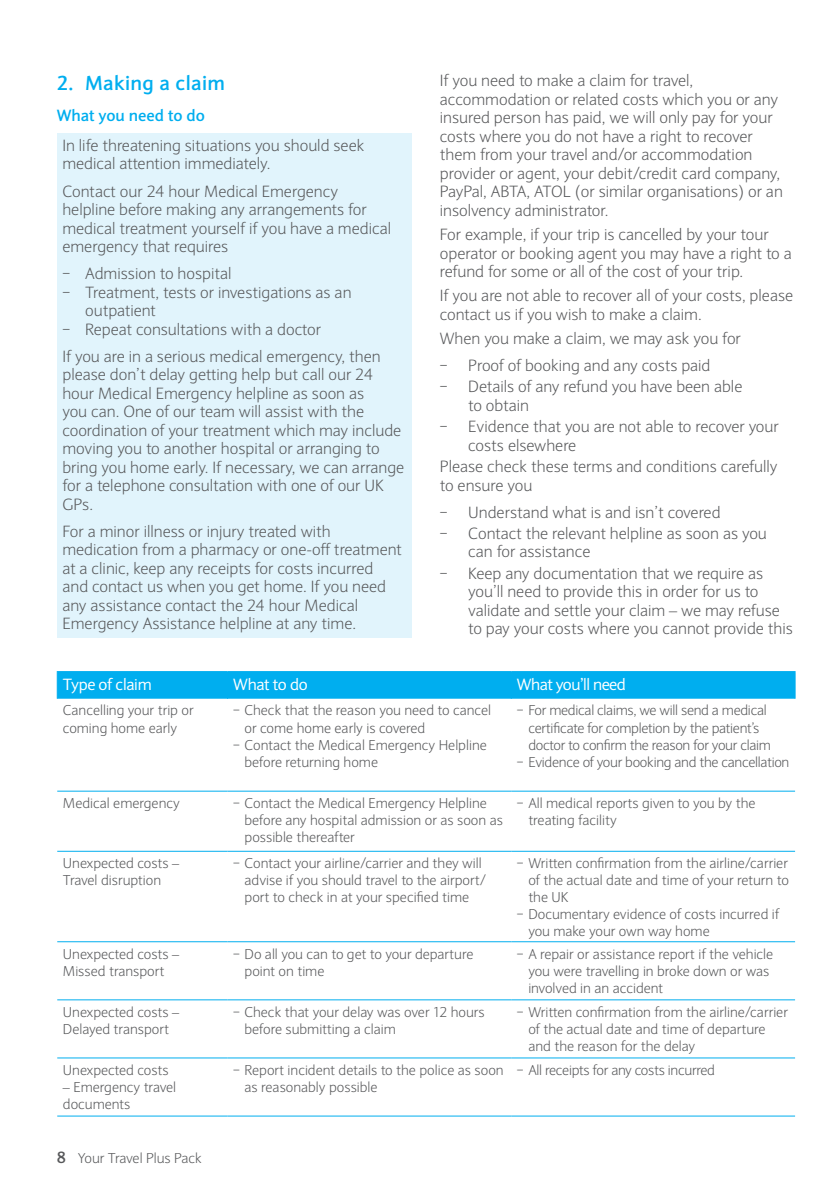
<style>
.page{position:relative;width:840px;height:1191px;background:#fff}
.page>*{position:absolute;margin:0;border:0;box-sizing:border-box;transform-origin:0 0}
.NEW_Heading_2{font:700 20px "Expert Sans";letter-spacing:.015em;color:#00aeef}
.New_Box_Body_Text{font:300 16px/18.4px "Expert Sans";color:#57585a}
.NEW_Body_Text{font:300 16px/18.4px "Expert Sans";color:#57585a}
.NEW_Bulleted_text_1{font:300 16px/18.4px "Expert Sans";color:#57585a}
.Solid_Table_body{font:16px "Expert Sans";letter-spacing:-.02em;color:#fff}
.NEW_Heading_3{font:700 16px "Expert Sans";color:#00aeef}
.Table_of_Benefits_Bo{font:300 14px/17px "Expert Sans";color:#57585a}
.Solid_Table_body-2{font:300 14px/17px "Expert Sans";letter-spacing:-.015em;color:#57585a}
.s1{font-weight:700;font-size:16px}
</style>
<div class="page">
<div style="left:57px;top:133px;width:354px;height:45px;background:#e1f4fc"></div>
<div style="left:57px;top:178px;width:354px;height:83px;background:#e1f4fc"></div>
<div style="left:57px;top:261px;width:354px;height:27px;background:#e1f4fc"></div>
<div style="left:57px;top:279px;width:354px;height:46px;background:#e1f4fc"></div>
<div style="left:57px;top:316px;width:354px;height:27px;background:#e1f4fc"></div>
<div style="left:57px;top:343px;width:354px;height:175px;background:#e1f4fc"></div>
<div style="left:57px;top:518px;width:354px;height:120px;background:#e1f4fc"></div>
<hr style="left:57px;top:790px;width:170px;height:1px;background:#00aeef">
<hr style="left:227px;top:790px;width:284px;height:1px;background:#00aeef">
<hr style="left:511px;top:790px;width:283px;height:1px;background:#00aeef">
<hr style="left:57px;top:850px;width:170px;height:1px;background:#00aeef">
<hr style="left:227px;top:850px;width:284px;height:1px;background:#00aeef">
<hr style="left:511px;top:850px;width:283px;height:1px;background:#00aeef">
<hr style="left:57px;top:941px;width:170px;height:1px;background:#00aeef">
<hr style="left:227px;top:941px;width:284px;height:1px;background:#00aeef">
<hr style="left:511px;top:941px;width:283px;height:1px;background:#00aeef">
<hr style="left:57px;top:1115px;width:170px;height:1px;background:#00aeef">
<hr style="left:227px;top:1115px;width:284px;height:1px;background:#00aeef">
<hr style="left:511px;top:1115px;width:283px;height:1px;background:#00aeef">
<div style="left:57px;top:671px;width:738px;height:27px;background:#00aeef"></div>
<hr style="left:57px;top:999px;width:170px;height:1px;background:#00aeef">
<hr style="left:227px;top:999px;width:284px;height:1px;background:#00aeef">
<hr style="left:511px;top:999px;width:283px;height:1px;background:#00aeef">
<hr style="left:57px;top:1057px;width:170px;height:1px;background:#00aeef">
<hr style="left:227px;top:1057px;width:284px;height:1px;background:#00aeef">
<hr style="left:511px;top:1057px;width:283px;height:1px;background:#00aeef">
<p class="NEW_Heading_2" style="left:57px;top:69px;width:169px">2. Making a claim</p>
<p class="NEW_Heading_3" style="left:57px;top:105px;width:150px">What you need to do</p>
<p class="New_Box_Body_Text" style="left:62px;top:136px;width:303px">In life threatening situations you should seek medical attention immediately.</p>
<p class="New_Box_Body_Text" style="left:62px;top:182px;width:330px">Contact our 24 hour Medical Emergency helpline before making any arrangements for medical treatment yourself if you have a medical emergency that requires</p>
<p class="New_Box_Body_Text" style="left:62px;top:264px;width:170px">− Admission to hospital</p>
<p class="New_Box_Body_Text" style="left:85px;top:283px;width:268px;text-indent:-23px">− Treatment, tests or investigations as an outpatient</p>
<p class="New_Box_Body_Text" style="left:62px;top:320px;width:260px">− Repeat consultations with a doctor</p>
<p class="New_Box_Body_Text" style="left:62px;top:347px;width:343px">If you are in a serious medical emergency, then please don’t delay getting help but call our 24 hour Medical Emergency helpline as soon as<br>you can. One of our team will assist with the coordination of your treatment which may include moving you to another hospital or arranging to bring you home early. If necessary, we can arrange for a telephone consultation with one of our UK GPs.</p>
<p class="New_Box_Body_Text" style="left:62px;top:522px;width:341px">For a minor illness or injury treated with medication from a pharmacy or one-off treatment at a clinic, keep any receipts for costs incurred and contact us when you get home. If you need any assistance contact the 24 hour Medical Emergency Assistance helpline at any time.</p>
<p class="NEW_Body_Text" style="left:439px;top:72px;width:344px">If you need to make a claim for travel, accommodation or related costs which you or any insured person has paid, we will only pay for your costs where you do not have a right to recover them from your travel and/or accommodation provider or agent, your debit/credit card company, PayPal, ABTA, ATOL (or similar organisations) or an insolvency administrator.</p>
<p class="NEW_Body_Text" style="left:439px;top:225px;width:353px">For example, if your trip is cancelled by your tour operator or booking agent you may have a right to a refund for some or all of the cost of your trip.</p>
<p class="NEW_Body_Text" style="left:439px;top:286px;width:354px">If you are not able to recover all of your costs, please contact us if you wish to make a claim.</p>
<p class="NEW_Body_Text" style="left:439px;top:329px;width:302px">When you make a claim, we may ask you for</p>
<p class="NEW_Bulleted_text_1" style="left:439px;top:356px;width:9px">−</p>
<p class="NEW_Bulleted_text_1" style="left:468px;top:356px;width:244px">Proof of booking and any costs paid</p>
<p class="NEW_Bulleted_text_1" style="left:439px;top:377px;width:9px">−</p>
<p class="NEW_Bulleted_text_1" style="left:468px;top:377px;width:275px">Details of any refund you have been able to obtain</p>
<p class="NEW_Bulleted_text_1" style="left:439px;top:417px;width:9px">−</p>
<p class="NEW_Bulleted_text_1" style="left:468px;top:417px;width:312px">Evidence that you are not able to recover your costs elsewhere</p>
<p class="NEW_Body_Text" style="left:439px;top:457px;width:339px">Please check these terms and conditions carefully to ensure you</p>
<p class="NEW_Bulleted_text_1" style="left:439px;top:503px;width:9px">−</p>
<p class="NEW_Bulleted_text_1" style="left:468px;top:503px;width:254px">Understand what is and isn’t covered</p>
<p class="NEW_Bulleted_text_1" style="left:439px;top:524px;width:9px">−</p>
<p class="NEW_Bulleted_text_1" style="left:468px;top:524px;width:300px">Contact the relevant helpline as soon as you can for assistance</p>
<p class="NEW_Bulleted_text_1" style="left:439px;top:564px;width:9px">−</p>
<p class="NEW_Bulleted_text_1" style="left:468px;top:564px;width:326px">Keep any documentation that we require as you’ll need to provide this in order for us to validate and settle your claim – we may refuse to pay your costs where you cannot provide this</p>
<p class="Solid_Table_body" style="left:63px;top:674px;width:90px">Type of claim</p>
<p class="Solid_Table_body" style="left:233px;top:674px;width:76px">What to do</p>
<p class="Solid_Table_body" style="left:516px;top:674px;width:110px">What you’ll need</p>
<p class="Solid_Table_body-2" style="left:63px;top:702px;width:132px">Cancelling your trip or coming home early</p>
<p class="Solid_Table_body-2" style="left:244px;top:702px;width:248px;text-indent:-11px">− Check that the reason you need to cancel or come home early is covered</p>
<p class="Solid_Table_body-2" style="left:244px;top:736px;width:244px;text-indent:-11px">− Contact the Medical Emergency Helpline before returning home</p>
<p class="Solid_Table_body-2" style="left:528px;top:702px;width:244px;text-indent:-11px">− For medical claims, we will send a medical certificate for completion by the patient’s doctor to confirm the reason for your claim</p>
<p class="Solid_Table_body-2" style="left:516px;top:753px;width:274px">− Evidence of your booking and the cancellation</p>
<p class="Table_of_Benefits_Bo" style="left:63px;top:794px;width:118px">Medical emergency</p>
<p class="Table_of_Benefits_Bo" style="left:244px;top:794px;width:260px;text-indent:-11px">− Contact the Medical Emergency Helpline before any hospital admission or as soon as possible thereafter</p>
<p class="Table_of_Benefits_Bo" style="left:528px;top:794px;width:229px;text-indent:-11px">− All medical reports given to you by the treating facility</p>
<p class="Table_of_Benefits_Bo" style="left:63px;top:854px;width:118px">Unexpected costs –<br>Travel disruption</p>
<p class="Table_of_Benefits_Bo" style="left:244px;top:854px;width:243px;text-indent:-11px">− Contact your airline/carrier and they will advise if you should travel to the airport/ port to check in at your specified time</p>
<p class="Table_of_Benefits_Bo" style="left:528px;top:854px;width:262px;text-align:justify;text-indent:-11px">− Written confirmation from the airline/carrier of the actual date and time of your return to the UK</p>
<p class="Table_of_Benefits_Bo" style="left:528px;top:905px;width:252px;text-indent:-11px">− Documentary evidence of costs incurred if you make your own way home</p>
<p class="Table_of_Benefits_Bo" style="left:63px;top:945px;width:118px">Unexpected costs –<br>Missed transport</p>
<p class="Table_of_Benefits_Bo" style="left:244px;top:945px;width:230px;text-indent:-11px">− Do all you can to get to your departure point on time</p>
<p class="Table_of_Benefits_Bo" style="left:528px;top:945px;width:246px;text-indent:-11px">− A repair or assistance report if the vehicle you were travelling in broke down or was involved in an accident</p>
<p class="Table_of_Benefits_Bo" style="left:63px;top:1003px;width:118px">Unexpected costs –<br>Delayed transport</p>
<p class="Table_of_Benefits_Bo" style="left:244px;top:1003px;width:242px;text-indent:-11px">− Check that your delay was over 12 hours before submitting a claim</p>
<p class="Table_of_Benefits_Bo" style="left:528px;top:1003px;width:261px;text-indent:-11px">− Written confirmation from the airline/carrier of the actual date and time of departure and the reason for the delay</p>
<p class="Solid_Table_body-2" style="left:63px;top:1061px;width:107px">Unexpected costs</p>
<p class="Solid_Table_body-2" style="left:63px;top:1078px;width:115px">– Emergency travel documents</p>
<p class="Solid_Table_body-2" style="left:244px;top:1061px;width:260px;text-indent:-11px">− Report incident details to the police as soon as reasonably possible</p>
<p class="Solid_Table_body-2" style="left:516px;top:1061px;width:199px">− All receipts for any costs incurred</p>
<p class="Solid_Table_body-2" style="left:57px;top:1149px;width:147px"><span class="s1">8</span> Your Travel Plus Pack</p>
</div>
